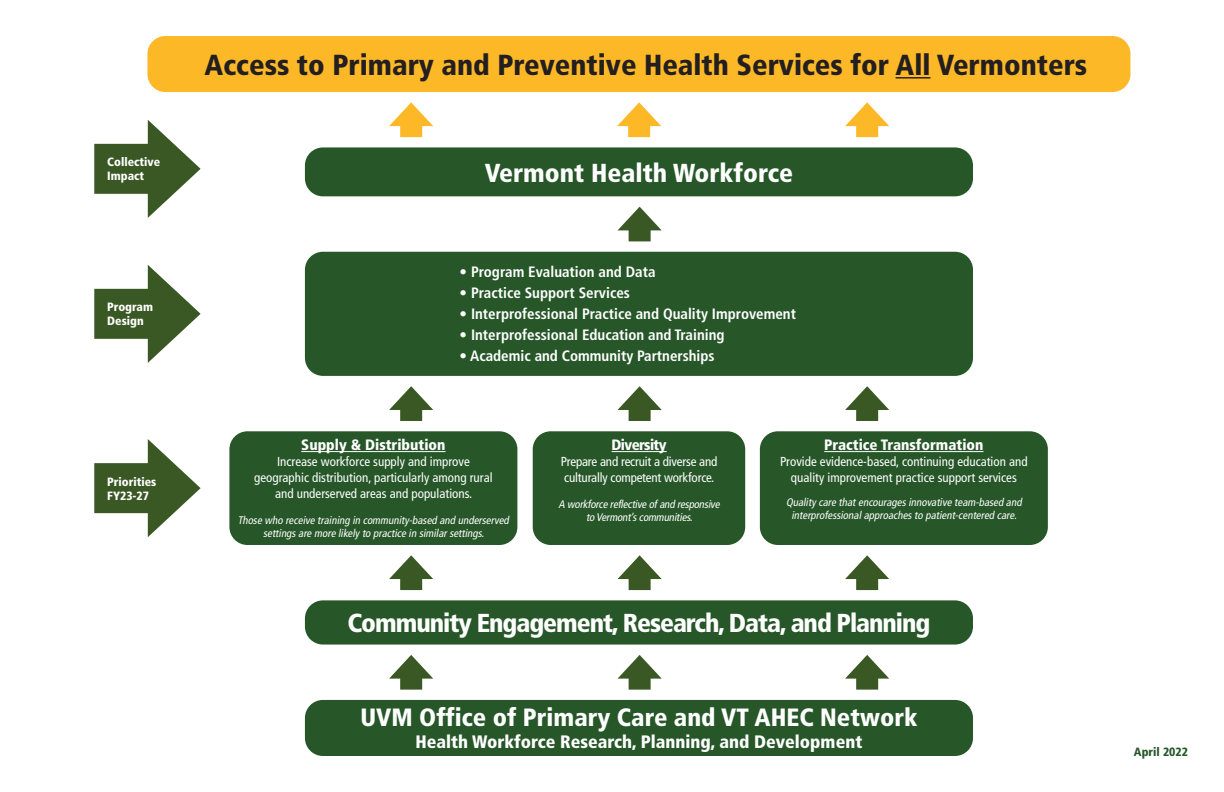
<style>
.page{position:relative;width:1224px;height:792px;background:#fff}
.page>*{position:absolute;margin:0;border:0;box-sizing:border-box;transform-origin:0 0}
.AR_chart_head{font:900 condensed 29px "Frutiger";color:#231f20}
.AR_chart_head-2{font:900 condensed 26px "Frutiger";letter-spacing:-.04em;color:#fff}
.AR_chart_head-3{font:900 condensed 26px "Frutiger";color:#fff}
.AR_chart_head-4{font:900 condensed 25px "Frutiger";color:#fff}
.AR_chart_head-5{font:900 condensed 18px "Frutiger";color:#fff}
.head2_smallr{font:700 condensed 15px "Frutiger";color:#fff}
.AR_chart_head_smalle{font:900 condensed 15px "Frutiger";color:#fff}
.AR_chart_head_smalle-2{font:900 condensed 15px "Frutiger";letter-spacing:-.04em;color:#fff}
.AR_Body_AR{font:condensed 13px/16px "Frutiger";color:#fff;text-align:center}
.head2_smallr-2{font:900 condensed 12px "Frutiger LT Std";color:#fff}
.head2_smallr-3{font:900 condensed 12px "Frutiger LT Std";color:#275729}
.AR_Body_AR-2{font:italic condensed 11px/13px "Frutiger";color:#fff;text-align:center}
</style>
<div class="page">
<div style="left:629px;top:222px;width:22px;height:19px;background:#3a5824"></div>
<svg style="left:618px;top:207px;width:44px;height:23px"></svg>
<div style="left:400px;top:401px;width:22px;height:20px;background:#3a5824"></div>
<svg style="left:389px;top:386px;width:44px;height:24px"></svg>
<div style="left:629px;top:401px;width:22px;height:20px;background:#3a5824"></div>
<svg style="left:618px;top:386px;width:44px;height:24px"></svg>
<div style="left:856px;top:401px;width:22px;height:20px;background:#3a5824"></div>
<svg style="left:845px;top:386px;width:44px;height:24px"></svg>
<div style="left:400px;top:117px;width:22px;height:20px;background:#fcb827"></div>
<svg style="left:389px;top:102px;width:44px;height:24px"></svg>
<div style="left:628px;top:117px;width:22px;height:20px;background:#fcb827"></div>
<svg style="left:617px;top:102px;width:44px;height:24px"></svg>
<div style="left:856px;top:117px;width:22px;height:20px;background:#fcb827"></div>
<svg style="left:845px;top:102px;width:44px;height:24px"></svg>
<div style="left:400px;top:570px;width:22px;height:20px;background:#3a5824"></div>
<svg style="left:389px;top:555px;width:44px;height:24px"></svg>
<div style="left:629px;top:570px;width:22px;height:20px;background:#3a5824"></div>
<svg style="left:618px;top:555px;width:44px;height:24px"></svg>
<div style="left:856px;top:570px;width:22px;height:20px;background:#3a5824"></div>
<svg style="left:845px;top:555px;width:44px;height:24px"></svg>
<div style="left:400px;top:670px;width:22px;height:20px;background:#3a5824"></div>
<svg style="left:389px;top:655px;width:44px;height:24px"></svg>
<div style="left:629px;top:670px;width:22px;height:20px;background:#3a5824"></div>
<svg style="left:618px;top:655px;width:44px;height:24px"></svg>
<div style="left:856px;top:670px;width:22px;height:20px;background:#3a5824"></div>
<svg style="left:845px;top:655px;width:44px;height:24px"></svg>
<div style="left:147px;top:36px;width:983px;height:56px;background:#fcb827;border-radius:18px"></div>
<hr style="left:896px;top:77px;width:34px;height:2px;background:#231f20">
<div style="left:305px;top:147px;width:668px;height:49px;background:#275729;border-radius:18px"></div>
<div style="left:305px;top:252px;width:668px;height:124px;background:#275729;border-radius:18px"></div>
<div style="left:94px;top:289px;width:67px;height:50px;background:#3a5824"></div>
<svg style="left:148px;top:265px;width:53px;height:98px"></svg>
<div style="left:94px;top:144px;width:67px;height:50px;background:#3a5824"></div>
<svg style="left:148px;top:120px;width:53px;height:98px"></svg>
<div style="left:533px;top:431px;width:212px;height:114px;background:#275729;border-radius:18px"></div>
<hr style="left:612px;top:451px;width:55px;height:1px;background:#fff">
<div style="left:760px;top:431px;width:288px;height:114px;background:#275729;border-radius:18px"></div>
<hr style="left:824px;top:451px;width:159px;height:1px;background:#fff">
<div style="left:229px;top:431px;width:288px;height:114px;background:#275729;border-radius:18px"></div>
<hr style="left:301px;top:451px;width:145px;height:1px;background:#fff">
<div style="left:94px;top:463px;width:67px;height:50px;background:#3a5824"></div>
<svg style="left:148px;top:439px;width:53px;height:98px"></svg>
<div style="left:305px;top:600px;width:668px;height:45px;background:#275729;border-radius:18px"></div>
<div style="left:305px;top:700px;width:668px;height:56px;background:#275729;border-radius:18px"></div>
<p class="head2_smallr-2" style="left:107px;top:155px;width:54px">Collective</p>
<p class="head2_smallr-2" style="left:107px;top:169px;width:38px">Impact</p>
<p class="head2_smallr-2" style="left:107px;top:300px;width:47px">Program</p>
<p class="head2_smallr-2" style="left:107px;top:314px;width:38px">Design</p>
<p class="head2_smallr-2" style="left:107px;top:474px;width:51px">Priorities</p>
<p class="head2_smallr-2" style="left:107px;top:488px;width:43px">FY23-27</p>
<p class="AR_chart_head" style="left:205px;top:47px;width:884px">Access to Primary and Preventive Health Services for All Vermonters</p>
<p class="AR_chart_head-3" style="left:485px;top:157px;width:310px">Vermont Health Workforce</p>
<p class="head2_smallr" style="left:460px;top:263px;width:197px">• Program Evaluation and Data</p>
<p class="head2_smallr" style="left:460px;top:284px;width:172px">• Practice Support Services</p>
<p class="head2_smallr" style="left:460px;top:305px;width:338px">• Interprofessional Practice and Quality Improvement</p>
<p class="head2_smallr" style="left:460px;top:326px;width:266px">• Interprofessional Education and Training</p>
<p class="head2_smallr" style="left:460px;top:347px;width:257px">• Academic and Community Partnerships</p>
<p class="AR_chart_head_smalle" style="left:301px;top:436px;width:146px">Supply &amp; Distribution</p>
<p class="AR_Body_AR" style="left:254px;top:454px;width:240px">Increase workforce supply and improve geographic distribution, particularly among rural and underserved areas and populations.</p>
<p class="AR_Body_AR-2" style="left:238px;top:514px;width:275px">Those who receive training in community-based and underserved settingsare more likely to practice in similarsettings.</p>
<p class="AR_chart_head_smalle-2" style="left:612px;top:436px;width:57px">Diversity</p>
<p class="AR_Body_AR" style="left:561px;top:454px;width:158px;text-align:left">Prepare and recruit a diverse and culturally competent workforce.</p>
<p class="AR_Body_AR-2" style="left:559px;top:498px;width:165px">A workforce reflective ofand responsive to Vermont’scommunities.</p>
<p class="AR_chart_head_smalle" style="left:824px;top:436px;width:161px">Practice Transformation</p>
<p class="AR_Body_AR" style="left:780px;top:454px;width:249px">Provide evidence-based, continuing education and quality improvement practice support services</p>
<p class="AR_Body_AR-2" style="left:786px;top:496px;width:239px">Quality care thatencouragesinnovative team-based and interprofessionalapproachesto patient-centered care.</p>
<p class="AR_chart_head-2" style="left:347px;top:608px;width:585px">Community Engagement, Research, Data, and Planning</p>
<p class="AR_chart_head-4" style="left:360px;top:703px;width:559px">UVM Office of Primary Care and VT AHEC Network</p>
<p class="AR_chart_head-5" style="left:416px;top:731px;width:448px">Health Workforce Research, Planning, and Development</p>
<p class="head2_smallr-3" style="left:1134px;top:745px;width:56px">April 2022</p>
</div>
